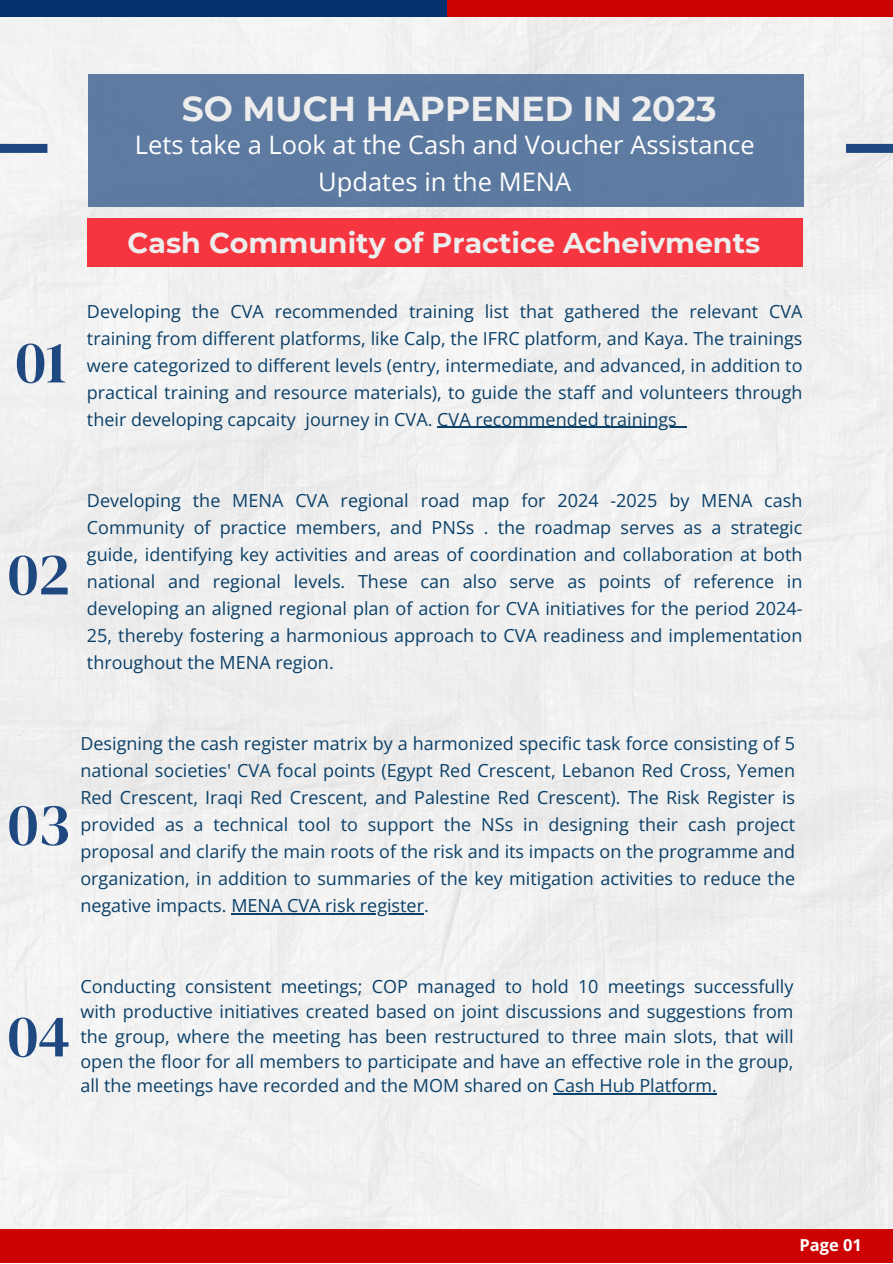
<style>
.page{position:relative;width:893px;height:1264px;background:#fff}
.page>*{position:absolute;margin:0;border:0;box-sizing:border-box;transform-origin:0 0}
.t1{font:60px "DM Serif Display";color:#1f4880}
.t2{font:700 34.5px "Montserrat";color:#ededed}
.t3{font:700 28.5px "Montserrat";color:#ededed}
.t4{font:25.5px/37.2px "Open Sans";color:#fff;text-align:center}
.t5{font:18px/27px "Open Sans";color:#0b4068;text-align:justify}
.t6{font:700 16.5px "Open Sans";color:#fff}
</style>
<div class="page">
<div style="left:0;top:17px;width:892px;height:1211px;background:#f0f0f0"></div>
<div style="left:88px;top:75px;width:715px;height:132px;background:#5e7aa1"></div>
<div style="left:0;top:1228px;width:892px;height:34px;background:#cd0202"></div>
<div style="left:0;top:144px;width:47px;height:9px;background:#1f4880"></div>
<div style="left:845px;top:144px;width:47px;height:9px;background:#1f4880"></div>
<div style="left:0;top:0;width:892px;height:17px;background:#04316d"></div>
<div style="left:446px;top:0;width:446px;height:17px;background:#cd0202"></div>
<div style="left:87px;top:218px;width:715px;height:49px;background:#f53640"></div>
<hr style="left:437px;top:427px;width:240px;height:1px;background:#0b4068">
<hr style="left:231px;top:913px;width:193px;height:1px;background:#0b4068">
<hr style="left:554px;top:1093px;width:163px;height:1px;background:#0b4068">
<p class="t1" style="left:15px;top:320px;width:53px">01</p>
<p class="t2" style="left:182px;top:88px;width:536px">SO MUCH HAPPENED IN 2023</p>
<h3 class="t4" style="left:135px;top:125px;width:621px">Lets take a Look at the Cash and Voucher Assistance<br>Updates in the MENA</h3>
<p class="t3" style="left:128px;top:225px;width:634px">Cash Community of Practice Acheivments</p>
<p class="t5" style="left:87px;top:297px;width:717px">Developing the CVA recommended training list that gathered the relevant CVA training from different platforms, like Calp, the IFRC platform, and Kaya. The trainings were categorized to different levels (entry, intermediate, and advanced, in addition to practical training and resource materials), to guide the staff and volunteers through their developing capcaity journey in CVA. CVA recommended trainings</p>
<h1 class="t1" style="left:8px;top:532px;width:64px">02</h1>
<p class="t5" style="left:87px;top:486px;width:717px">Developing the MENA CVA regional road map for 2024 -2025 by MENA cash Community of practice members, and PNSs . the roadmap serves as a strategic guide, identifying key activities and areas of coordination and collaboration at both national and regional levels. These can also serve as points of reference in developing an aligned regional plan of action for CVA initiatives for the period 2024- 25, thereby fostering a harmonious approach to CVA readiness and implementation throughout the MENA region.</p>
<h2 class="t1" style="left:8px;top:782px;width:64px">03</h2>
<p class="t5" style="left:80px;top:729px;width:716px">Designing the cash register matrix by a harmonized specific task force consisting of 5 national societies' CVA focal points (Egypt Red Crescent, Lebanon Red Cross, Yemen Red Crescent, Iraqi Red Crescent, and Palestine Red Crescent). The Risk Register is provided as a technical tool to support the NSs in designing their cash project proposal and clarify the main roots of the risk and its impacts on the programme and organization, in addition to summaries of the key mitigation activities to reduce the negative impacts. MENA CVA risk register.</p>
<h4 class="t1" style="left:8px;top:994px;width:64px">04</h4>
<p class="t5" style="left:80px;top:974px;width:714px;line-height:24.8px">Conducting consistent meetings; COP managed to hold 10 meetings successfully with productive initiatives created based on joint discussions and suggestions from the group, where the meeting has been restructured to three main slots, that will open the floor for all members to participate and have an effective role in the group, all the meetings have recorded and the MOM shared on Cash Hub Platform.</p>
<p class="t6" style="left:799px;top:1233px;width:64px">Page 01</p>
</div>
